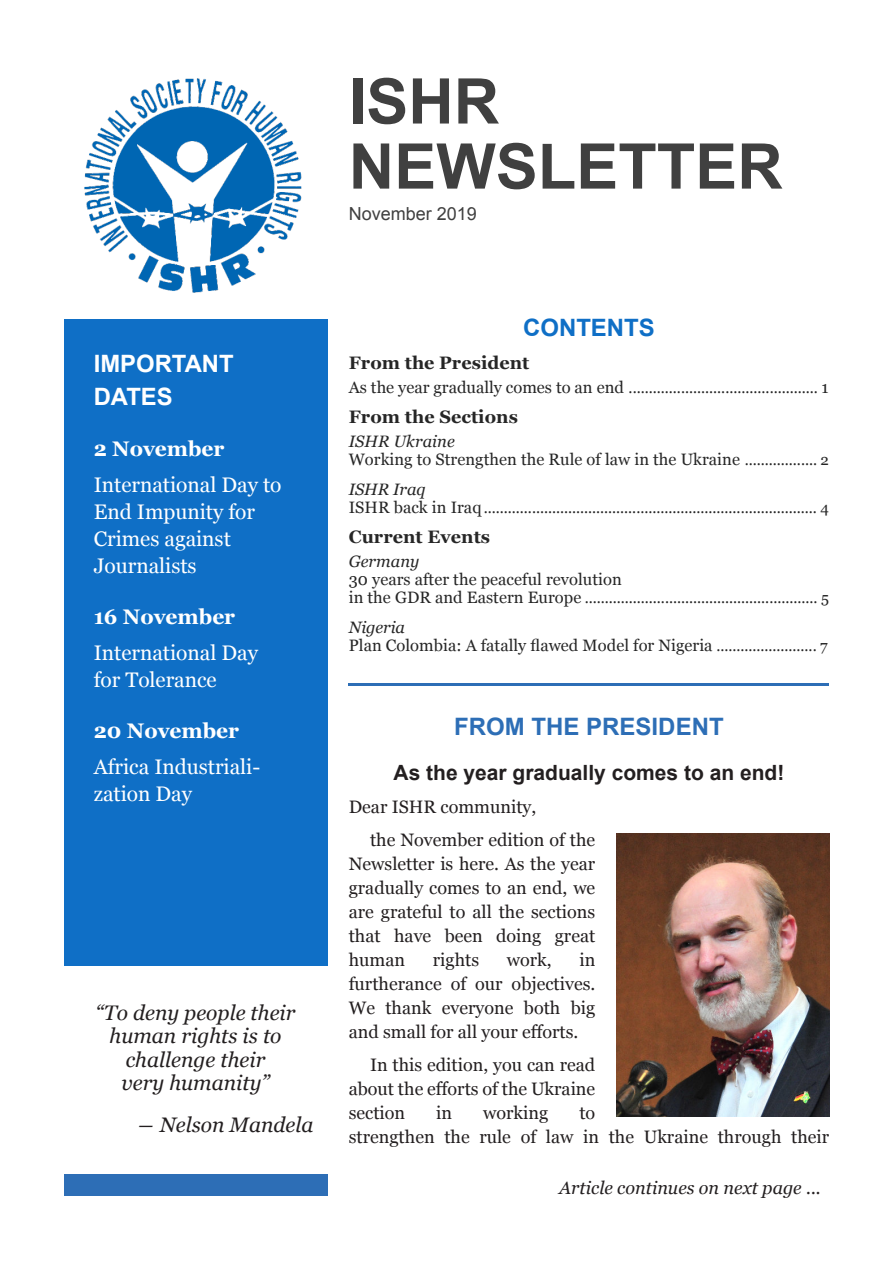
<style>
.page{position:relative;width:893px;height:1263px;background:#fff}
.page>*{position:absolute;margin:0;border:0;box-sizing:border-box;transform-origin:0 0}
.t1{font:700 63px/65.1px "Arial";color:#404040}
.t2{font:700 24px "Arial";color:#2d6eb6}
.t3{font:700 24px/33px "Arial";color:#fff}
.t4{font:700 24px "Arial";color:#0f6fc6}
.t5{font:21px/27px "Georgia";color:#fff}
.t6{font:italic 21px/23.5px "Georgia";color:#231f20;text-align:center}
.t7{font:700 21px "Arial";color:#231f20}
.t8{font:700 21px "Georgia";color:#fff}
.t9{font:18px/24px "Georgia";color:#231f20;text-align:justify}
.t10{font:700 18px "Georgia";letter-spacing:.005em;color:#262626}
.t11{font:italic 18px "Georgia";color:#231f20}
.t12{font:18px "Arial";color:#404040}
.t13{font:16.5px/18px "Georgia";letter-spacing:.005em;color:#262626}
.t14{font:italic 16.5px "Georgia";color:#262626}
.t15{font:15px "Georgia";color:#262626}
.s1{font-size:16.5px}
.s2{font-style:italic}
.s3{font-size:15px}
</style>
<div class="page">
<img style="left:84px;top:78px;width:218px;height:215px">
<div style="left:64px;top:319px;width:263px;height:646px;background:#0f6fc6"></div>
<hr style="left:349px;top:683px;width:480px;height:2px;background:#2d6eb6">
<img style="left:617px;top:833px;width:212px;height:284px">
<div style="left:64px;top:1174px;width:263px;height:21px;background:#2d6eb6"></div>
<h1 class="t1" style="left:349px;top:75px;width:435px">ISHR<br>NEWSLETTER</h1>
<p class="t12" style="left:349px;top:207px;width:130px">November 2019</p>
<h2 class="t3" style="left:94px;top:349px;width:141px">IMPORTANT<br>DATES</h2>
<p class="t8" style="left:94px;top:440px;width:132px">2 November</p>
<p class="t5" style="left:94px;top:473px;width:189px">International Day to<br>End Impunity for<br>Crimes against<br>Journalists</p>
<p class="t8" style="left:94px;top:608px;width:143px">16 November</p>
<p class="t5" style="left:94px;top:641px;width:166px">International Day for Tolerance</p>
<p class="t8" style="left:94px;top:722px;width:147px">20 November</p>
<p class="t5" style="left:94px;top:755px;width:168px">Africa Industriali&shy;zation Day</p>
<p class="t6" style="left:96px;top:1002px;width:201px">“To deny people their human rights is to challenge their<br>very humanity”</p>
<p class="t6" style="left:137px;top:1114px;width:178px">― Nelson Mandela</p>
<h2 class="t4" style="left:523px;top:319px;width:133px">CONTENTS</h2>
<p class="t10" style="left:349px;top:356px;width:182px">From the President</p>
<p class="t15" style="left:349px;top:382px;width:481px"><span class="s1">As the year gradually comes to an end</span> ............................................... <span class="s1">1</span></p>
<p class="t10" style="left:349px;top:410px;width:171px">From the Sections</p>
<p class="t13" style="left:349px;top:434px;width:482px"><span class="s2">ISHR Ukraine<br></span>Working to Strengthen the Rule of law in the Ukraine <span class="s3">.................. 2</span></p>
<p class="t14" style="left:349px;top:483px;width:78px">ISHR Iraq</p>
<p class="t15" style="left:349px;top:502px;width:482px"><span class="s1">ISHR back in Iraq</span>................................................................................... 4</p>
<p class="t10" style="left:349px;top:530px;width:143px">Current Events</p>
<p class="t14" style="left:349px;top:555px;width:72px">Germany</p>
<p class="t13" style="left:349px;top:572px;width:274px">30 years after the peaceful revolution</p>
<p class="t15" style="left:349px;top:592px;width:482px"><span class="s1">in the GDR and Eastern Europe</span> .......................................................... 5</p>
<p class="t13" style="left:349px;top:620px;width:480px"><span class="s2">Nigeria<br></span>Plan Colombia: A fatally flawed Model for Nigeria <span class="s3">......................... 7</span></p>
<h2 class="t2" style="left:454px;top:717px;width:271px">FROM THE PRESIDENT</h2>
<p class="t7" style="left:393px;top:764px;width:392px">As the year gradually comes to an end!</p>
<p class="t9" style="left:370px;top:791px;width:227px;line-height:33px;text-indent:-21px">Dear ISHR community,<br>the November edition of the</p>
<p class="t9" style="left:349px;top:853px;width:248px">Newsletter is here. As the year gradually comes to an end, we are grateful to all the sections that have been doing great human</p>
<p class="t9" style="left:433px;top:949px;width:48px">rights</p>
<p class="t9" style="left:507px;top:949px;width:46px">work,</p>
<p class="t9" style="left:349px;top:949px;width:248px;text-indent:231px">in furtherance of our objectives.<br>We thank everyone both big and small for all your efforts.</p>
<p class="t9" style="left:349px;top:1054px;width:248px;text-indent:21px">In this edition, you can read about the efforts of the Ukraine section</p>
<p class="t9" style="left:436px;top:1102px;width:17px">in</p>
<p class="t9" style="left:483px;top:1102px;width:67px">working</p>
<p class="t9" style="left:349px;top:1102px;width:482px;text-align:center">to<br>strengthen the rule of law in the Ukraine through their</p>
<p class="t11" style="left:559px;top:1180px;width:263px">Article continues on next page ...</p>
</div>
